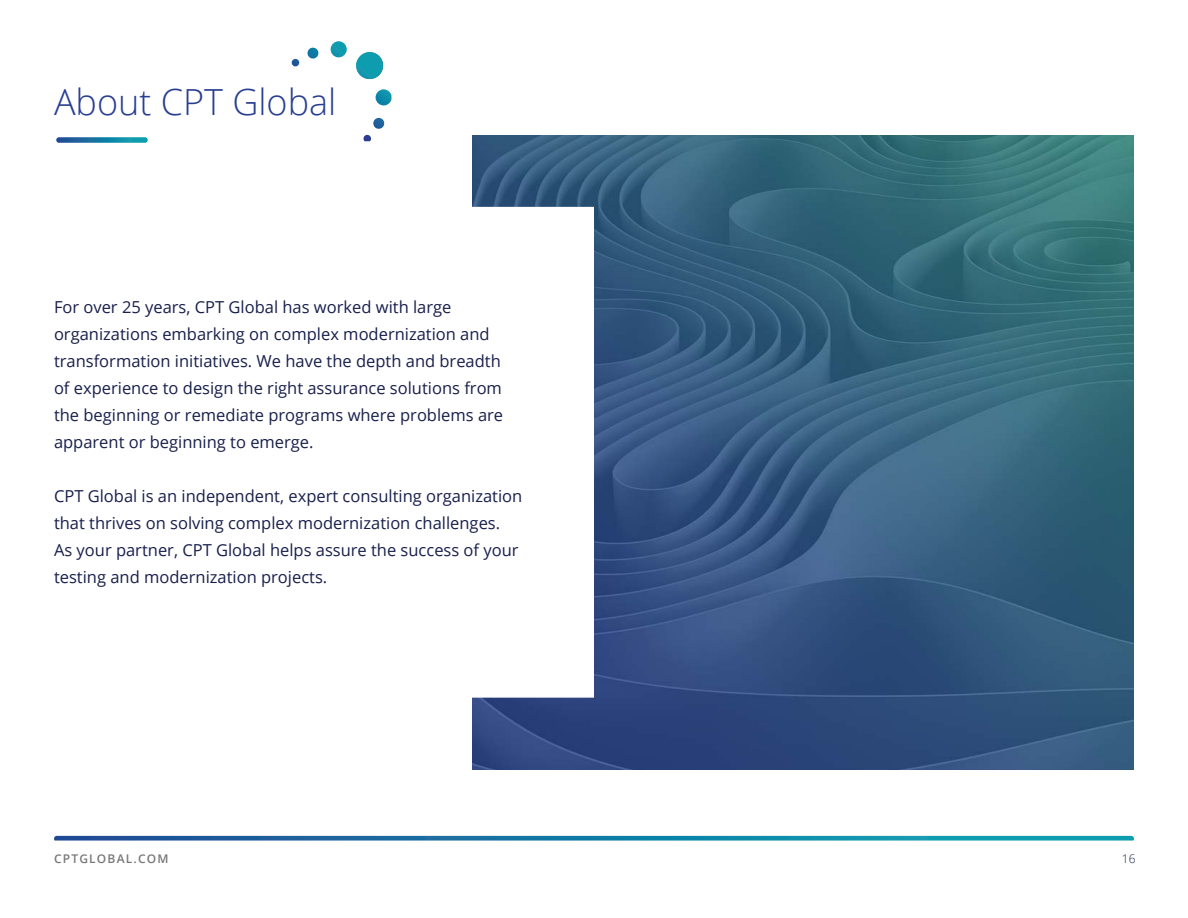
<style>
.page{position:relative;width:1188px;height:918px;background:#fff}
.page>*{position:absolute;margin:0;border:0;box-sizing:border-box;transform-origin:0 0}
.Paragraph_Style_1{font:300 36px "Open Sans";color:#283e91}
.Paragraph_Style_1-2{font:16.5px/27px "Open Sans";color:#181f4b}
.t1{font:600 12px "Open Sans";letter-spacing:.1em;color:#797878}
.t2{font:300 12px "Open Sans";color:#181f4b}
</style>
<div class="page">
<svg style="left:54px;top:836px;width:1080px;height:5px;background:#2986ac"></svg>
<img style="left:472px;top:135px;width:662px;height:635px">
<div style="left:42px;top:207px;width:552px;height:491px;background:#fff"></div>
<svg style="left:56px;top:137px;width:92px;height:6px"></svg>
<svg style="left:375px;top:89px;width:16px;height:17px"></svg>
<svg style="left:330px;top:41px;width:17px;height:17px"></svg>
<svg style="left:307px;top:48px;width:12px;height:11px"></svg>
<svg style="left:292px;top:59px;width:7px;height:7px"></svg>
<svg style="left:364px;top:118px;width:21px;height:23px"></svg>
<svg style="left:356px;top:52px;width:27px;height:27px"></svg>
<p class="Paragraph_Style_1" style="left:54px;top:77px;width:284px">About CPT Global</p>
<p class="Paragraph_Style_1-2" style="left:54px;top:293px;width:451px">For over 25 years, CPT Global has worked with large organizations embarking on complex modernization and transformation initiatives. We have the depth and breadth of experience to design the right assurance solutions from the beginning or remediate programs where problems are apparent or beginning to emerge.</p>
<p class="Paragraph_Style_1-2" style="left:54px;top:482px;width:470px">CPT Global is an independent, expert consulting organization that thrives on solving complex modernization challenges.<br>As your partner, CPT Global helps assure the success of your testing and modernization projects.</p>
<p class="t1" style="left:54px;top:850px;width:116px">CPTGLOBAL.COM</p>
<p class="t2" style="left:1122px;top:850px;width:15px">16</p>
</div>
